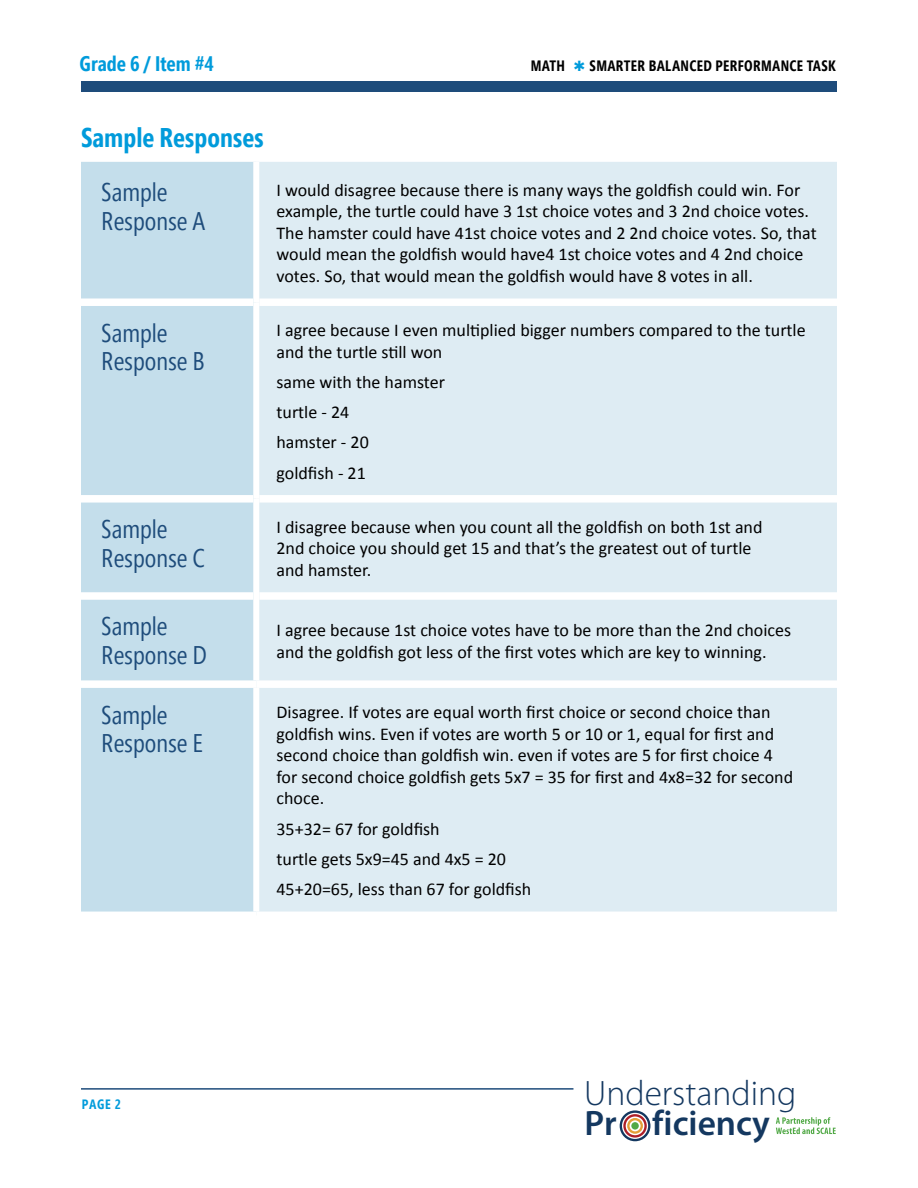
<style>
.page{position:relative;width:918px;height:1188px;background:#fff}
.page>*{position:absolute;margin:0;border:0;box-sizing:border-box;transform-origin:0 0}
.t1{font:300 35.4px "Myriad Pro";color:#143860}
.t2{font:600 35.4px "Myriad Pro";color:#143860}
.t3{font:700 27px "Segoe Pro Cond";color:#009bdb}
.Table_H1_Left_Column{font:25.5px/28.5px "Segoe Pro Cond";color:#1e4c7b}
.t4{font:700 21px "Segoe Pro Cond";color:#009bdb}
.Table_body{font:18px/21.6px "Calibri";color:#000}
.t5{font:700 15px "Segoe Pro Cond";letter-spacing:.02em;color:#000}
.t6{font:700 13.5px "Segoe Pro Cond";color:#009bdb}
.s1{color:#009bdb}
</style>
<div class="page">
<hr style="left:81px;top:1088px;width:492px;height:2px;background:#1e4c7b">
<svg style="left:776px;top:1117px;width:60px;height:17px"></svg>
<div style="left:620px;top:1110px;width:30px;height:31px;border:2px solid #143860;border-radius:50%"></div>
<div style="left:623px;top:1114px;width:24px;height:24px;border:2px solid #ad1f28;border-radius:50%"></div>
<div style="left:627px;top:1118px;width:16px;height:16px;border:2px solid #e49f39;border-radius:50%"></div>
<div style="left:631px;top:1122px;width:8px;height:8px;background:#52a947;border-radius:50%"></div>
<div style="left:81px;top:82px;width:756px;height:10px;background:#1e4c7b"></div>
<div style="left:81px;top:162px;width:172px;height:750px;background:#c4deeb"></div>
<div style="left:259px;top:162px;width:578px;height:750px;background:#deecf3"></div>
<div style="left:81px;top:298px;width:172px;height:8px;background:#fff"></div>
<div style="left:81px;top:495px;width:172px;height:8px;background:#fff"></div>
<div style="left:81px;top:592px;width:172px;height:8px;background:#fff"></div>
<div style="left:81px;top:680px;width:175px;height:8px;background:#fff"></div>
<div style="left:259px;top:298px;width:578px;height:8px;background:#fff"></div>
<div style="left:259px;top:592px;width:578px;height:8px;background:#fff"></div>
<div style="left:259px;top:495px;width:578px;height:8px;background:#fff"></div>
<div style="left:256px;top:680px;width:581px;height:8px;background:#fff"></div>
<p class="t4" style="left:80px;top:50px;width:136px">Grade 6 / Item #4</p>
<p class="t5" style="left:531px;top:56px;width:306px">MATH <span class="s1">✱</span> SMARTER BALANCED PERFORMANCE TASK</p>
<h2 class="t3" style="left:81px;top:121px;width:184px">Sample Responses</h2>
<p class="Table_H1_Left_Column" style="left:101px;top:178px;width:106px">Sample<br>Response A</p>
<p class="Table_body" style="left:277px;top:179px;width:542px">I would disagree because there is many ways the goldfish could win. For example, the turtle could have 3 1st choice votes and 3 2nd choice votes.<br>The hamster could have 41st choice votes and 2 2nd choice votes. So, that would mean the goldfish would have4 1st choice votes and 4 2nd choice votes. So, that would mean the goldfish would have 8 votes in all.</p>
<p class="Table_H1_Left_Column" style="left:101px;top:319px;width:105px">Sample<br>Response B</p>
<p class="Table_body" style="left:277px;top:319px;width:531px">I agree because I even multiplied bigger numbers compared to the turtle and the turtle still won</p>
<p class="Table_body" style="left:277px;top:371px;width:170px">same with the hamster</p>
<p class="Table_body" style="left:277px;top:401px;width:74px">turtle - 24</p>
<p class="Table_body" style="left:277px;top:432px;width:94px">hamster - 20</p>
<p class="Table_body" style="left:277px;top:462px;width:91px">goldfish - 21</p>
<p class="Table_H1_Left_Column" style="left:101px;top:515px;width:105px">Sample<br>Response C</p>
<p class="Table_body" style="left:277px;top:516px;width:488px">I disagree because when you count all the goldfish on both 1st and<br>2nd choice you should get 15 and that’s the greatest out of turtle and hamster.</p>
<p class="Table_H1_Left_Column" style="left:101px;top:612px;width:107px">Sample<br>Response D</p>
<p class="Table_body" style="left:277px;top:619px;width:516px">I agree because 1st choice votes have to be more than the 2nd choices and the goldfish got less of the first votes which are key to winning.</p>
<p class="Table_H1_Left_Column" style="left:101px;top:701px;width:104px">Sample<br>Response E</p>
<p class="Table_body" style="left:277px;top:701px;width:518px">Disagree. If votes are equal worth first choice or second choice than goldfish wins. Even if votes are worth 5 or 10 or 1, equal for first and second choice than goldfish win. even if votes are 5 for first choice 4 for second choice goldfish gets 5x7 = 35 for first and 4x8=32 for second choce.</p>
<p class="Table_body" style="left:277px;top:818px;width:165px">35+32= 67 for goldfish</p>
<p class="Table_body" style="left:277px;top:848px;width:231px">turtle gets 5x9=45 and 4x5 = 20</p>
<p class="Table_body" style="left:277px;top:878px;width:256px">45+20=65, less than 67 for goldfish</p>
<p class="t6" style="left:82px;top:1096px;width:41px">PAGE 2</p>
<h1 class="t1" style="left:584px;top:1072px;width:214px">Understanding</h1>
<h1 class="t2" style="left:584px;top:1100px;width:187px">Pr ficiency</h1>
</div>
